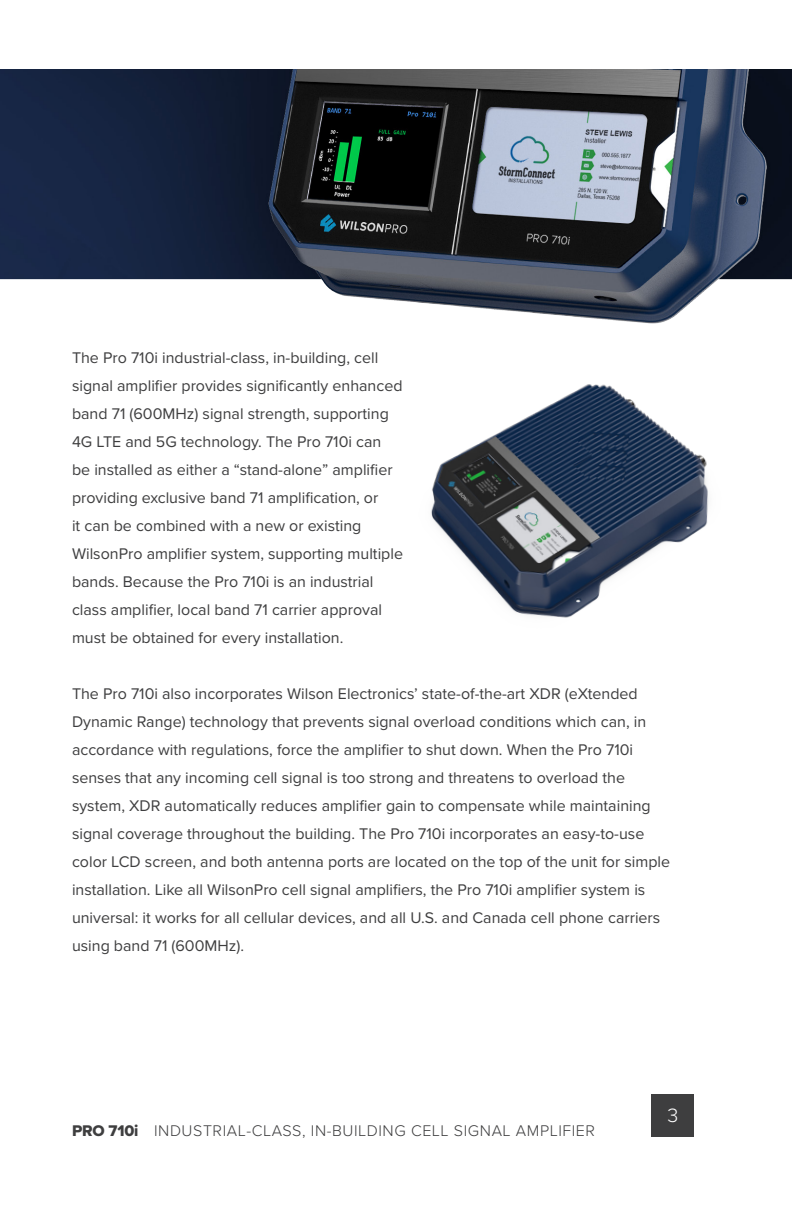
<style>
.page{position:relative;width:792px;height:1224px;background:#fff}
.page>*{position:absolute;margin:0;border:0;box-sizing:border-box;transform-origin:0 0}
.t1{font:300 20px "Proxima Nova";color:#fff}
.t2{font:16px/28px "Proxima Nova";color:#3e3e3f}
.t3{font:300 16px "Proxima Nova";letter-spacing:.035em;color:#3e3e3f}
.s1{font-family:"Proxima Nova Extrabld";font-weight:400}
</style>
<div class="page">
<div style="left:652px;top:1094px;width:42px;height:43px;background:#3e3e3f"></div>
<img style="left:0;top:69px;width:792px;height:255px">
<img style="left:431px;top:384px;width:278px;height:234px">
<p class="t2" style="left:72px;top:343px;width:333px">The Pro 710i industrial-class, in-building, cell signal amplifier provides significantly enhanced band 71 (600MHz) signal strength, supporting 4G LTE and 5G technology. The Pro 710i can be installed as either a “stand-alone” amplifier providing exclusive band 71 amplification, or<br>it can be combined with a new or existing WilsonPro amplifier system, supporting multiple bands. Because the Pro 710i is an industrial class amplifier, local band 71 carrier approval must be obtained for every installation.</p>
<p class="t2" style="left:72px;top:679px;width:600px">The Pro 710i also incorporates Wilson Electronics’ state-of-the-art XDR (eXtended Dynamic Range) technology that prevents signal overload conditions which can, in accordance with regulations, force the amplifier to shut down. When the Pro 710i senses that any incoming cell signal is too strong and threatens to overload the system, XDR automatically reduces amplifier gain to compensate while maintaining signal coverage throughout the building. The Pro 710i incorporates an easy-to-use color LCD screen, and both antenna ports are located on the top of the unit for simple installation. Like all WilsonPro cell signal amplifiers, the Pro 710i amplifier system is universal: it works for all cellular devices, and all U.S. and Canada cell phone carriers using band 71 (600MHz).</p>
<p class="t3" style="left:72px;top:1119px;width:525px"><span class="s1">PRO 710i</span> INDUSTRIAL-CLASS, IN-BUILDING CELL SIGNAL AMPLIFIER</p>
<p class="t1" style="left:667px;top:1101px;width:12px">3</p>
</div>
